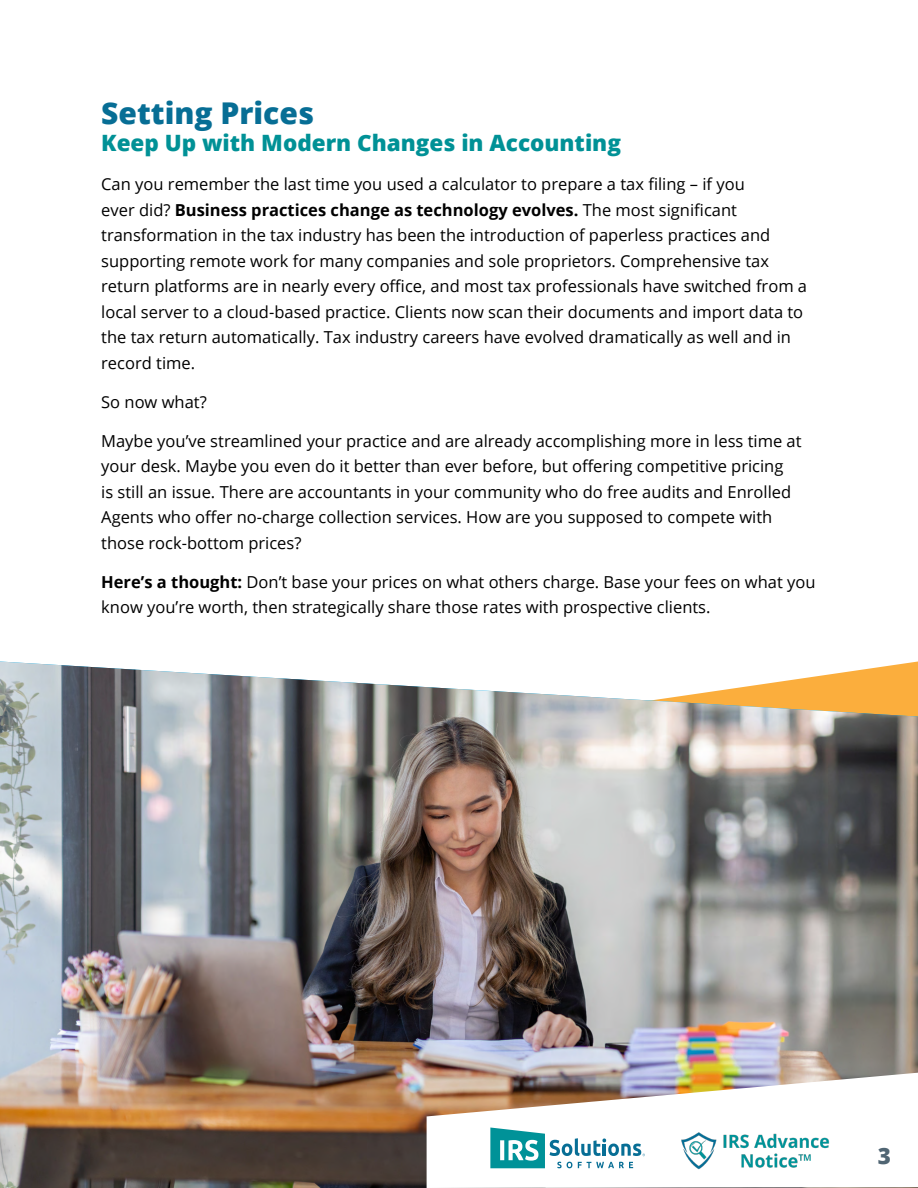
<style>
.page{position:relative;width:918px;height:1188px;background:#fff}
.page>*{position:absolute;margin:0;border:0;box-sizing:border-box;transform-origin:0 0}
.t1{font:800 30px "Open Sans";color:#076e95}
.t2{font:800 22.5px "Open Sans";color:#009196}
.t3{font:800 22.5px "Open Sans";color:#506573}
.t4{font:16.5px/25.5px "Open Sans";color:#000}
.s1{font-weight:700}
</style>
<div class="page">
<img style="left:0;top:662px;width:918px;height:526px">
<img style="left:427px;top:1073px;width:491px;height:115px">
<svg style="left:490px;top:1128px;width:155px;height:40px"></svg>
<img style="left:677px;top:1131px;width:159px;height:41px">
<h1 class="t1" style="left:101px;top:90px;width:214px">Setting Prices</h1>
<h2 class="t2" style="left:101px;top:126px;width:521px">Keep Up with Modern Changes in Accounting</h2>
<p class="t4" style="left:101px;top:171px;width:707px">Can you remember the last time you used a calculator to prepare a tax filing – if you<br>ever did? <span class="s1">Business practices change as technology evolves.</span> The most significant transformation in the tax industry has been the introduction of paperless practices and supporting remote work for many companies and sole proprietors. Comprehensive tax return platforms are in nearly every office, and most tax professionals have switched from a local server to a cloud-based practice. Clients now scan their documents and import data to the tax return automatically. Tax industry careers have evolved dramatically as well and in record time.</p>
<p class="t4" style="left:101px;top:388px;width:107px">So now what?</p>
<p class="t4" style="left:101px;top:428px;width:702px">Maybe you’ve streamlined your practice and are already accomplishing more in less time at your desk. Maybe you even do it better than ever before, but offering competitive pricing<br>is still an issue. There are accountants in your community who do free audits and Enrolled Agents who offer no-charge collection services. How are you supposed to compete with those rock-bottom prices?</p>
<p class="t4" style="left:101px;top:568px;width:716px"><span class="s1">Here’s a thought:</span> Don’t base your prices on what others charge. Base your fees on what you know you’re worth, then strategically share those rates with prospective clients.</p>
<h2 class="t3" style="left:878px;top:1139px;width:15px">3</h2>
</div>
